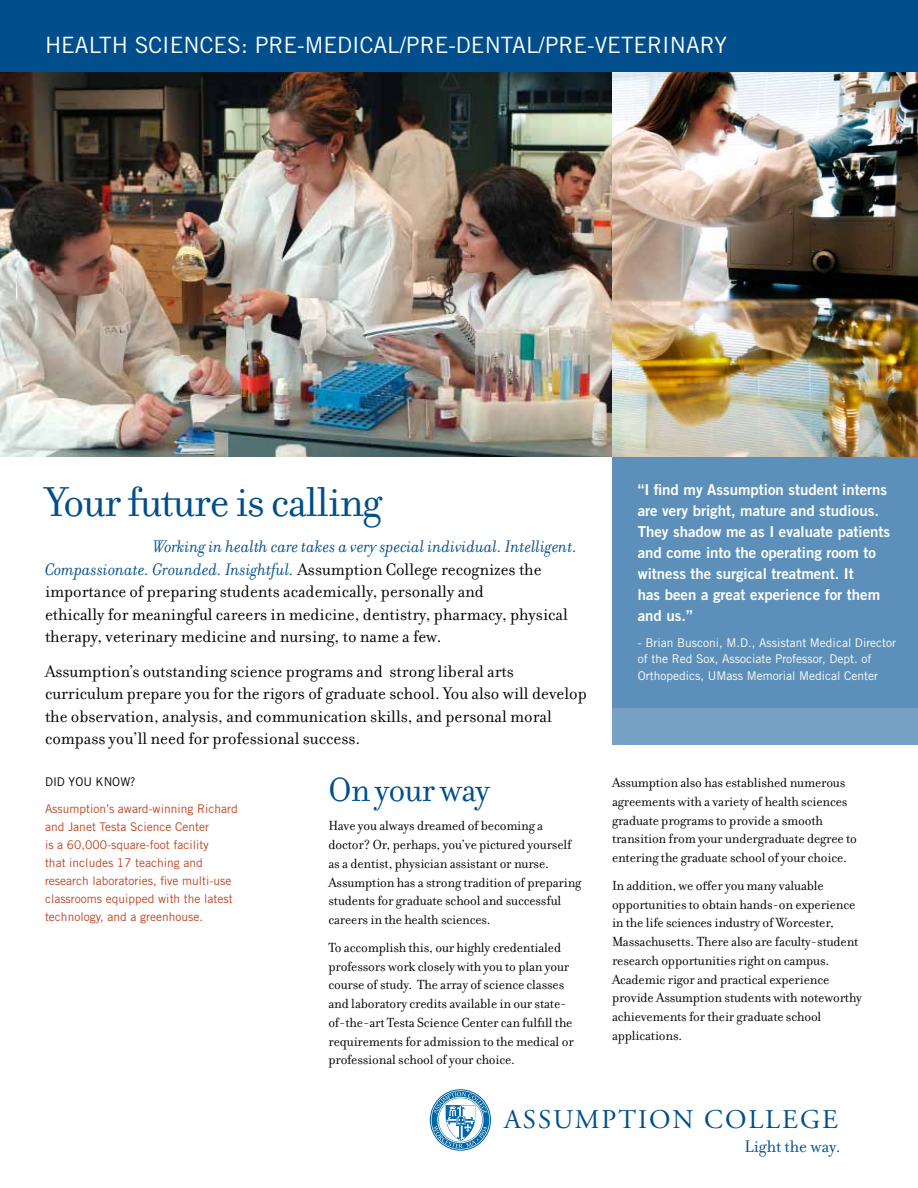
<style>
.page{position:relative;width:918px;height:1188px;background:#fff}
.page>*{position:absolute;margin:0;border:0;box-sizing:border-box;transform-origin:0 0}
.t1{font:45px "Filosofia";letter-spacing:-.025em;color:#004e8b}
.t2{font:36px "Filosofia";letter-spacing:-.025em;color:#004e8b}
.t3{font:27px "Adobe Garamond Pro";letter-spacing:.075em;color:#004e8b}
.t4{font:22.5px "Trade Gothic";color:#fff}
.t5{font:18px/22.5px "Filosofia";color:#000}
.t6{font:18px "Filosofia";color:#004e8b}
.t7{font:15px/21px "Trade Gothic Bold Two";color:#fff}
.t8{font:14.25px/18.8px "Filosofia";letter-spacing:-.01em;color:#000}
.t9{font:12px/18px "Trade Gothic";color:#bd4624}
.t10{font:12px/16.5px "Trade Gothic";color:#fff}
.t11{font:12px "Trade Gothic";color:#000}
.s1{font-style:italic;color:#004e8b}
</style>
<div class="page">
<img style="left:0;top:72px;width:918px;height:385px">
<div style="left:0;top:0;width:918px;height:72px;background:#004e8b"></div>
<div style="left:612px;top:457px;width:306px;height:287px;background:#5c90ba"></div>
<svg style="left:430px;top:1089px;width:61px;height:62px"></svg>
<svg style="left:431px;top:1090px;width:59px;height:60px"></svg>
<svg style="left:433px;top:1092px;width:54px;height:57px"></svg>
<div style="left:612px;top:708px;width:306px;height:36px;background:#78a1c6"></div>
<h3 class="t4" style="left:45px;top:32px;width:683px">Health Sciences : pre-medical/pre-dental/pre-veterinary</h3>
<h1 class="t1" style="left:45px;top:477px;width:338px">Your future is calling</h1>
<p class="t5" style="left:45px;top:536px;width:534px;text-indent:108px"><span class="s1">Working in health care takes a very special individual. Intelligent.<br>Compassionate. Grounded. Insightful.</span> Assumption College recognizes the importance of preparing students academically, personally and<br>ethically for meaningful careers in medicine, dentistry, pharmacy, physical therapy, veterinary medicine and nursing, to name a few.</p>
<p class="t5" style="left:45px;top:660px;width:543px">Assumption’s outstanding science programs and strong liberal arts curriculum prepare you for the rigors of graduate school. You also will develop the observation, analysis, and communication skills, and personal moral compass you’ll need for professional success.</p>
<p class="t11" style="left:45px;top:774px;width:92px">Did you know?</p>
<p class="t9" style="left:45px;top:800px;width:194px">Assumption’s award-winning R ichard and Janet Testa Science Center<br>is a 60,000-square-foot facility<br>that includes 17 teaching and research laboratories, five multi-use classrooms equipped with the latest technology, and a greenhouse.</p>
<h2 class="t2" style="left:328px;top:770px;width:163px">On your way</h2>
<p class="t8" style="left:328px;top:817px;width:254px">Have you always dreamed of becoming a doctor? Or, perhaps, you’ve pictured yourself as a dentist, physician assistant or nurse.<br>Assumption has a strong tradition of preparing students for graduate school and successful careers in the health sciences.</p>
<p class="t8" style="left:328px;top:938px;width:247px">To accomplish this, our highly credentialed professors work closely with you to plan your course of study. The array of science classes and laboratory credits available in our state&shy;of-the-art Testa Science Center can fulfill the requirements for admission to the medical or professional school of your choice.</p>
<p class="t7" style="left:638px;top:479px;width:254px">“I find my Assumption student interns are very bright, mature and studious.<br>They shadow me as I evaluate patients and come into the operating room to witness the surgical treatment. It<br>has been a great experience for them and us.”</p>
<p class="t10" style="left:638px;top:634px;width:260px">- Brian Busconi, M .D., Assistant Medical Director of the R ed Sox, Associate Professor, Dept. of<br>Orthopedics, UMass Memorial Medical Center</p>
<p class="t8" style="left:612px;top:774px;width:246px">Assumption also has established numerous agreements with a variety of health sciences graduate programs to provide a smooth transition from your undergraduate degree to entering the graduate school of your choice.</p>
<p class="t8" style="left:612px;top:876px;width:252px">In addition, we offer you many valuable opportunities to obtain hands-on experience in the life sciences industry of Worcester, Massachusetts. There also are faculty-student research opportunities right on campus.<br>Academic rigor and practical experience provide Assumption students with noteworthy achievements for their graduate school applications.</p>
<h3 class="t3" style="left:504px;top:1104px;width:336px">ASSUMPTION COLLEGE</h3>
<p class="t6" style="left:745px;top:1137px;width:98px">Light the way.</p>
</div>
